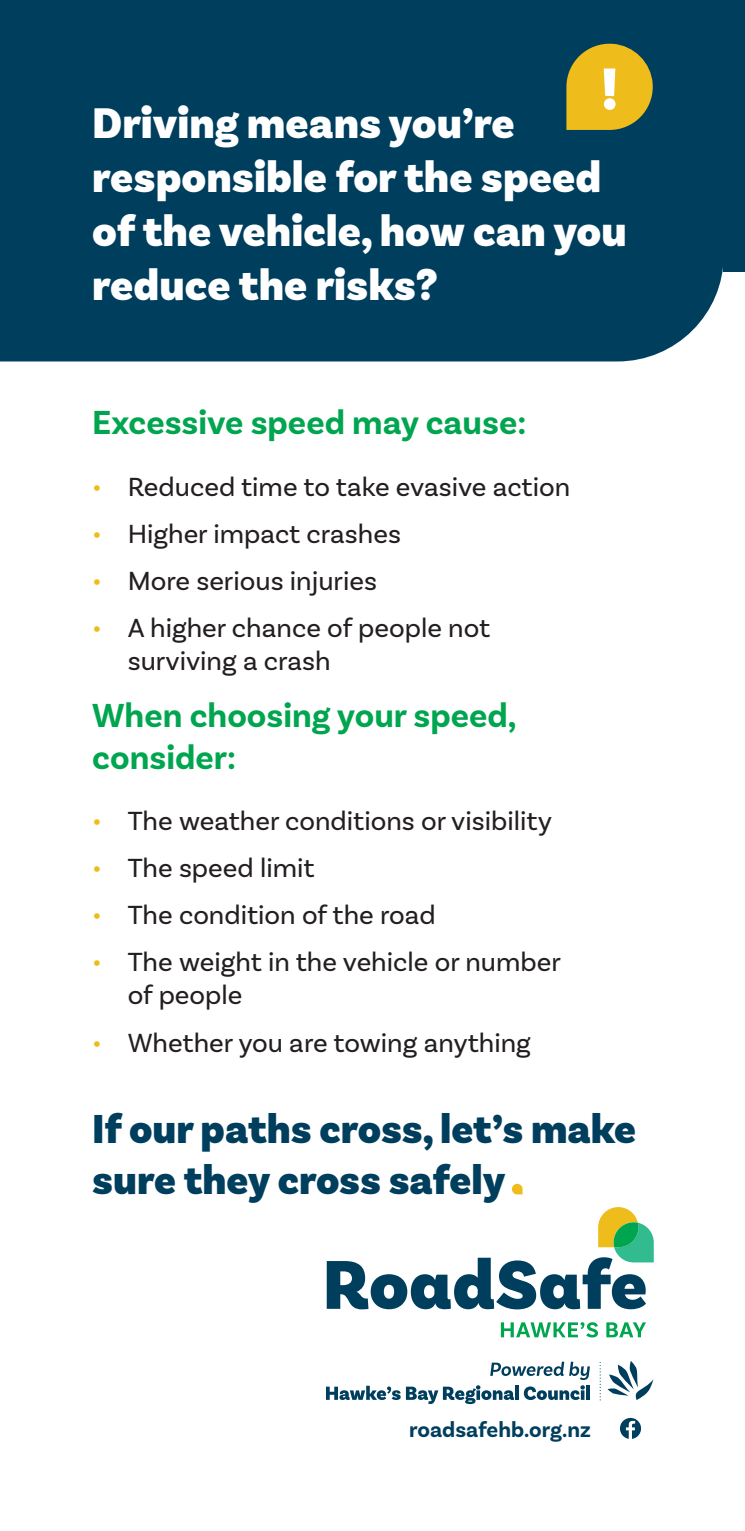
<style>
.page{position:relative;width:745px;height:1531px;background:#fff}
.page>*{position:absolute;margin:0;border:0;box-sizing:border-box;transform-origin:0 0}
.t1{font:900 45px/54px "Basic Sans";color:#fff}
.t2{font:900 42.5px/51px "Basic Sans";color:#003e5e}
.t3{font:700 35px/42px "Basic Sans";color:#00a54f}
.t4{font:27.5px/33px "Basic Sans";color:#231f20}
.t5{font:700 22.5px "Basic Sans";color:#003e5e}
.s1{color:#eebc1b}
</style>
<div class="page">
<div style="left:0;top:0;width:723px;height:361px;background:#003e5e"></div>
<svg style="left:511px;top:1183px;width:11px;height:11px"></svg>
<div style="left:723px;top:0;width:21px;height:271px;background:#003e5e"></div>
<svg style="left:607px;top:1361px;width:46px;height:39px"></svg>
<svg style="left:326px;top:1361px;width:263px;height:43px"></svg>
<svg style="left:580px;top:1390px;width:4px;height:10px"></svg>
<svg style="left:585px;top:1385px;width:4px;height:15px"></svg>
<svg style="left:599px;top:1362px;width:1px;height:38px"></svg>
<svg style="left:500px;top:1322px;width:97px;height:15px"></svg>
<svg style="left:606px;top:1322px;width:39px;height:15px"></svg>
<svg style="left:326px;top:1207px;width:327px;height:102px"></svg>
<svg style="left:619px;top:1418px;width:21px;height:21px"></svg>
<svg style="left:625px;top:1421px;width:9px;height:18px"></svg>
<svg style="left:566px;top:42px;width:86px;height:88px;background:#c4a526"></svg>
<p class="t1" style="left:92px;top:97px;width:535px">Driving means you’re responsible for the speed of the vehicle, how can you reduce the risks?</p>
<p class="t3" style="left:92px;top:402px;width:435px">Excessive speed may cause:</p>
<p class="t4" style="left:92px;top:470px;width:479px"><span class="s1">•</span> Reduced time to take evasive action</p>
<p class="t4" style="left:92px;top:517px;width:310px"><span class="s1">•</span> Higher impact crashes</p>
<p class="t4" style="left:92px;top:564px;width:286px"><span class="s1">•</span> More serious injuries</p>
<p class="t4" style="left:128px;top:611px;width:364px;text-indent:-35px"><span class="s1">•</span> A higher chance of people not surviving a crash</p>
<p class="t3" style="left:92px;top:694px;width:425px">When choosing your speed, consider:</p>
<p class="t4" style="left:92px;top:804px;width:461px"><span class="s1">•</span> The weather conditions or visibility</p>
<p class="t4" style="left:92px;top:851px;width:224px"><span class="s1">•</span> The speed limit</p>
<p class="t4" style="left:92px;top:898px;width:345px"><span class="s1">•</span> The condition of the road</p>
<p class="t4" style="left:128px;top:945px;width:434px;text-indent:-35px"><span class="s1">•</span> The weight in the vehicle or number of people</p>
<p class="t4" style="left:92px;top:1026px;width:440px"><span class="s1">•</span> Whether you are towing anything</p>
<p class="t2" style="left:92px;top:1105px;width:545px">If our paths cross, let’s make sure they cross safely</p>
<p class="t5" style="left:409px;top:1416px;width:183px">roadsafehb.org.nz</p>
</div>
